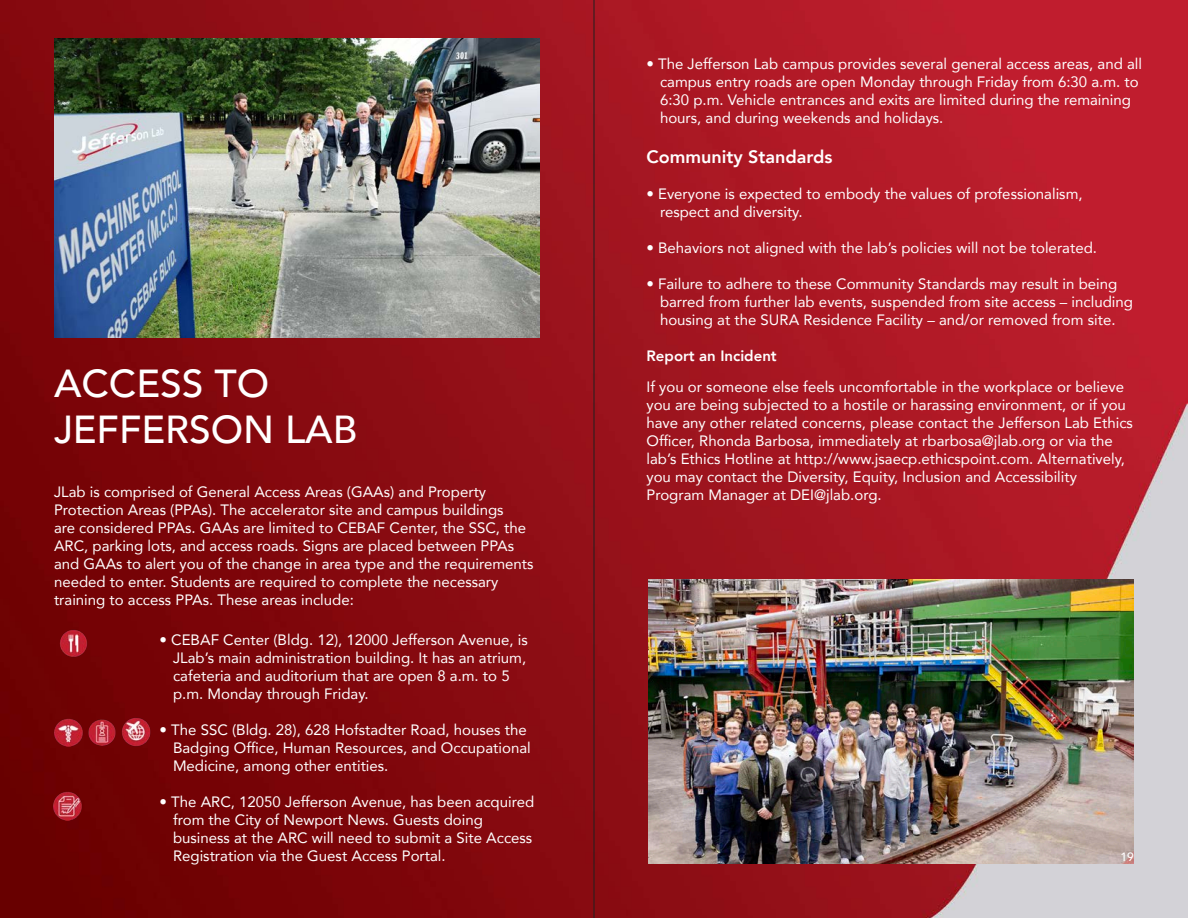
<style>
.page{position:relative;width:1188px;height:918px;background:#fff}
.page>*{position:absolute;margin:0;border:0;box-sizing:border-box;transform-origin:0 0}
.t1{font:500 39px "Avenir";color:#fff}
.t2{font:800 18px "Avenir";color:#fff}
.t3{font:15px/18px "Avenir";color:#fff}
.t4{font:800 15px "Avenir";color:#fff}
.t5{font:500 12px "Avenir";color:#fff}
</style>
<div class="page">
<img style="left:0;top:0;width:1188px;height:918px">
<img style="left:54px;top:38px;width:486px;height:299px">
<img style="left:648px;top:580px;width:486px;height:284px">
<img style="left:59px;top:629px;width:29px;height:29px">
<img style="left:119px;top:717px;width:38px;height:31px">
<img style="left:49px;top:718px;width:67px;height:29px">
<img style="left:48px;top:792px;width:39px;height:29px">
<hr style="left:594px;top:0;width:1px;height:918px;background:#231f20">
<p class="t1" style="left:54px;top:349px;width:217px">ACCESS TO</p>
<p class="t1" style="left:54px;top:396px;width:305px">JEFFERSON LAB</p>
<p class="t3" style="left:54px;top:483px;width:481px">JLab is comprised of General Access Areas (GAAs) and Property Protection Areas (PPAs). The accelerator site and campus buildings<br>are considered PPAs. GAAs are limited to CEBAF Center, the SSC, the ARC, parking lots, and access roads. Signs are placed between PPAs and GAAs to alert you of the change in area type and the requirements needed to enter. Students are required to complete the necessary training to access PPAs. These areas include:</p>
<p class="t3" style="left:173px;top:630px;width:356px;text-indent:-14px">• CEBAF Center (Bldg. 12), 12000 Jefferson Avenue, is JLab’s main administration building. It has an atrium, cafeteria and auditorium that are open 8 a.m. to 5 p.m. Monday through Friday.</p>
<p class="t3" style="left:173px;top:720px;width:359px;text-indent:-14px">• The SSC (Bldg. 28), 628 Hofstadter Road, houses the<br>Badging Office, Human Resources, and Occupational<br>Medicine, among other entities.</p>
<p class="t3" style="left:173px;top:792px;width:363px;text-indent:-14px">• The ARC, 12050 Jefferson Avenue, has been acquired from the City of Newport News. Guests doing business at the ARC will need to submit a Site Access Registration via the Guest Access Portal.</p>
<p class="t3" style="left:660px;top:54px;width:484px;text-indent:-14px">• The Jefferson Lab campus provides several general access areas, and all campus entry roads are open Monday through Friday from 6:30 a.m. to 6:30 p.m. Vehicle entrances and exits are limited during the remaining hours, and during weekends and holidays.</p>
<p class="t2" style="left:646px;top:140px;width:187px">Community Standards</p>
<p class="t3" style="left:660px;top:184px;width:424px;text-indent:-14px">• Everyone is expected to embody the values of professionalism, respect and diversity.</p>
<p class="t3" style="left:646px;top:238px;width:452px">• Behaviors not aligned with the lab’s policies will not be tolerated.</p>
<p class="t3" style="left:660px;top:274px;width:475px;text-indent:-14px">• Failure to adhere to these Community Standards may result in being barred from further lab events, suspended from site access – including housing at the SURA Residence Facility – and/or removed from site.</p>
<p class="t4" style="left:646px;top:342px;width:132px">Report an Incident</p>
<p class="t3" style="left:646px;top:377px;width:488px">If you or someone else feels uncomfortable in the workplace or believe you are being subjected to a hostile or harassing environment, or if you have any other related concerns, please contact the Jefferson Lab Ethics Officer, Rhonda Barbosa, immediately at rbarbosa@jlab.org or via the lab’s Ethics Hotline at http://www.jsaecp.ethicspoint.com. Alternatively, you may contact the Diversity, Equity, Inclusion and Accessibility Program Manager at DEI@jlab.org.</p>
<p class="t5" style="left:1121px;top:847px;width:15px">19</p>
</div>
